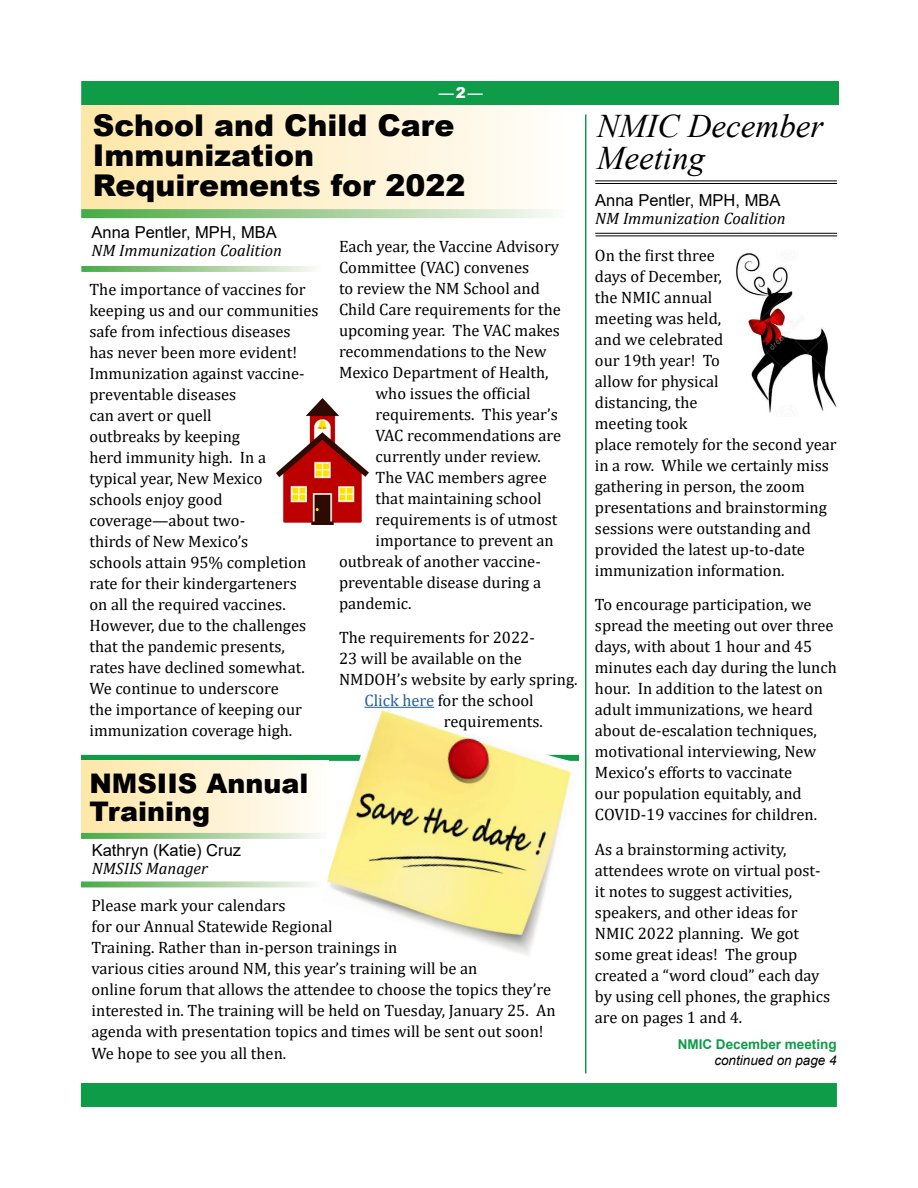
<style>
.page{position:relative;width:918px;height:1188px;background:#fff}
.page>*{position:absolute;margin:0;border:0;box-sizing:border-box;transform-origin:0 0}
.t1{font:italic 33px/31.5px "Times New Roman";color:#000}
.t2{font:900 30px/30px "Arial";color:#000}
.t3{font:900 27px/28.5px "Arial";color:#000}
.t4{font:16.5px/21px "Cambria";color:#000}
.t5{font:italic 16.5px "Cambria";color:#000}
.t6{font:16.5px "Arial";color:#000}
.t7{font:900 15px "Arial";color:#fff}
.t8{font:700 13.5px "Arial";color:#0e9c49}
.t9{font:italic 13.5px "Arial";color:#000}
.s1{color:#215e9e}
</style>
<div class="page">
<div style="left:81px;top:105px;width:484px;height:104px;background:linear-gradient(to right,#fde7a7,#fffdfa)"></div>
<div style="left:81px;top:1083px;width:756px;height:24px;background:#0e9c49"></div>
<svg style="left:81px;top:209px;width:472px;height:9px;background:#a2cf99"></svg>
<hr style="left:364px;top:707px;width:70px;height:1px;background:#215e9e">
<svg style="left:81px;top:266px;width:234px;height:6px"></svg>
<div style="left:81px;top:755px;width:498px;height:6px;background:#0e9c49"></div>
<img style="left:321px;top:710px;width:258px;height:245px">
<hr style="left:585px;top:114px;width:1px;height:960px;background:#0e9c49">
<hr style="left:595px;top:233px;width:242px;height:1px;background:#000">
<hr style="left:595px;top:236px;width:242px;height:1px;background:#000">
<hr style="left:595px;top:181px;width:242px;height:1px;background:#000">
<hr style="left:595px;top:183px;width:242px;height:1px;background:#000">
<div style="left:81px;top:761px;width:248px;height:72px;background:linear-gradient(to right,#fde7a7,#fffdfa)"></div>
<svg style="left:81px;top:833px;width:246px;height:6px"></svg>
<svg style="left:81px;top:881px;width:234px;height:6px"></svg>
<img style="left:277px;top:399px;width:92px;height:126px">
<img style="left:736px;top:253px;width:101px;height:160px">
<div style="left:81px;top:81px;width:758px;height:24px;background:#0e9c49"></div>
<p class="t7" style="left:439px;top:81px;width:45px">—2—</p>
<h2 class="t2" style="left:93px;top:109px;width:374px">School and Child Care<br>Immunization<br>Requirements for 2022</h2>
<p class="t6" style="left:92px;top:220px;width:187px">Anna Pentler, MPH, MBA</p>
<p class="t5" style="left:92px;top:238px;width:192px">NM Immunization Coalition</p>
<p class="t4" style="left:89px;top:278px;width:231px">The importance of vaccines for keeping us and our communities safe from infectious diseases has never been more evident!<br>Immunization against vaccine&shy;preventable diseases<br>can avert or quell<br>outbreaks by keeping<br>herd immunity high. In a<br>typical year, New Mexico schools enjoy good coverage—about two-<br>thirds of New Mexico’s<br>schools attain 95% completion rate for their kindergarteners on all the required vaccines.<br>However, due to the challenges that the pandemic presents, rates have declined somewhat.<br>We continue to underscore<br>the importance of keeping our immunization coverage high.</p>
<h3 class="t3" style="left:89px;top:768px;width:220px">NMSIIS Annual<br>Training</h3>
<p class="t6" style="left:92px;top:839px;width:151px">Kathryn (Katie) Cruz</p>
<p class="t5" style="left:92px;top:856px;width:118px">NMSIIS Manager</p>
<p class="t4" style="left:339px;top:236px;width:222px">Each year, the Vaccine Advisory</p>
<p class="t4" style="left:339px;top:257px;width:192px">Committee (VAC) convenes</p>
<p class="t4" style="left:339px;top:278px;width:202px">to review the NM School and</p>
<p class="t4" style="left:339px;top:299px;width:223px">Child Care requirements for the</p>
<p class="t4" style="left:339px;top:320px;width:222px">upcoming year. The VAC makes</p>
<p class="t4" style="left:339px;top:341px;width:209px">recommendations to the New</p>
<p class="t4" style="left:339px;top:362px;width:211px">Mexico Department of Health,</p>
<p class="t4" style="left:376px;top:383px;width:156px">who issues the official</p>
<p class="t4" style="left:376px;top:404px;width:184px">requirements. This year’s</p>
<p class="t4" style="left:376px;top:425px;width:187px">VAC recommendations are</p>
<p class="t4" style="left:376px;top:446px;width:167px">currently under review.</p>
<p class="t4" style="left:376px;top:467px;width:173px">The VAC members agree</p>
<p class="t4" style="left:376px;top:488px;width:167px">that maintaining school</p>
<p class="t4" style="left:376px;top:509px;width:183px">requirements is of utmost</p>
<p class="t4" style="left:376px;top:530px;width:180px">importance to prevent an</p>
<p class="t4" style="left:339px;top:551px;width:203px">outbreak of another vaccine-</p>
<p class="t4" style="left:339px;top:572px;width:204px">preventable disease during a</p>
<p class="t4" style="left:339px;top:593px;width:74px">pandemic.</p>
<p class="t4" style="left:339px;top:627px;width:197px">The requirements for 2022-</p>
<p class="t4" style="left:339px;top:648px;width:184px">23 will be available on the</p>
<p class="t4" style="left:339px;top:669px;width:240px">NMDOH’s website by early spring.</p>
<p class="t4" style="left:364px;top:690px;width:171px"><span class="s1">Click here</span> for the school</p>
<p class="t4" style="left:444px;top:711px;width:101px">requirements.</p>
<p class="t4" style="left:92px;top:895px;width:466px">Please mark your calendars<br>for our Annual Statewide Regional<br>Training. Rather than in-person trainings in<br>various cities around NM, this year’s training will be an<br>online forum that allows the attendee to choose the topics they’re interested in. The training will be held on Tuesday, January 25. An agenda with presentation topics and times will be sent out soon!<br>We hope to see you all then.</p>
<h1 class="t1" style="left:597px;top:110px;width:228px">NMIC December<br>Meeting</h1>
<p class="t6" style="left:595px;top:189px;width:187px">Anna Pentler, MPH, MBA</p>
<p class="t5" style="left:595px;top:206px;width:192px">NM Immunization Coalition</p>
<p class="t4" style="left:595px;top:244px;width:243px">On the first three<br>days of December,<br>the NMIC annual<br>meeting was held,<br>and we celebrated<br>our 19th year! To<br>allow for physical<br>distancing, the<br>meeting took<br>place remotely for the second year in a row. While we certainly miss gathering in person, the zoom presentations and brainstorming sessions were outstanding and provided the latest up-to-date immunization information.</p>
<p class="t4" style="left:595px;top:594px;width:243px">To encourage participation, we spread the meeting out over three days, with about 1 hour and 45 minutes each day during the lunch hour. In addition to the latest on adult immunizations, we heard about de-escalation techniques, motivational interviewing, New<br>Mexico’s efforts to vaccinate<br>our population equitably, and<br>COVID-19 vaccines for children.</p>
<p class="t4" style="left:595px;top:838px;width:237px">As a brainstorming activity, attendees wrote on virtual post&shy;it notes to suggest activities, speakers, and other ideas for<br>NMIC 2022 planning. We got some great ideas! The group created a “word cloud” each day by using cell phones, the graphics are on pages 1 and 4.</p>
<p class="t8" style="left:678px;top:1035px;width:161px">NMIC December meeting</p>
<p class="t9" style="left:714px;top:1052px;width:124px">continued on page 4</p>
</div>
